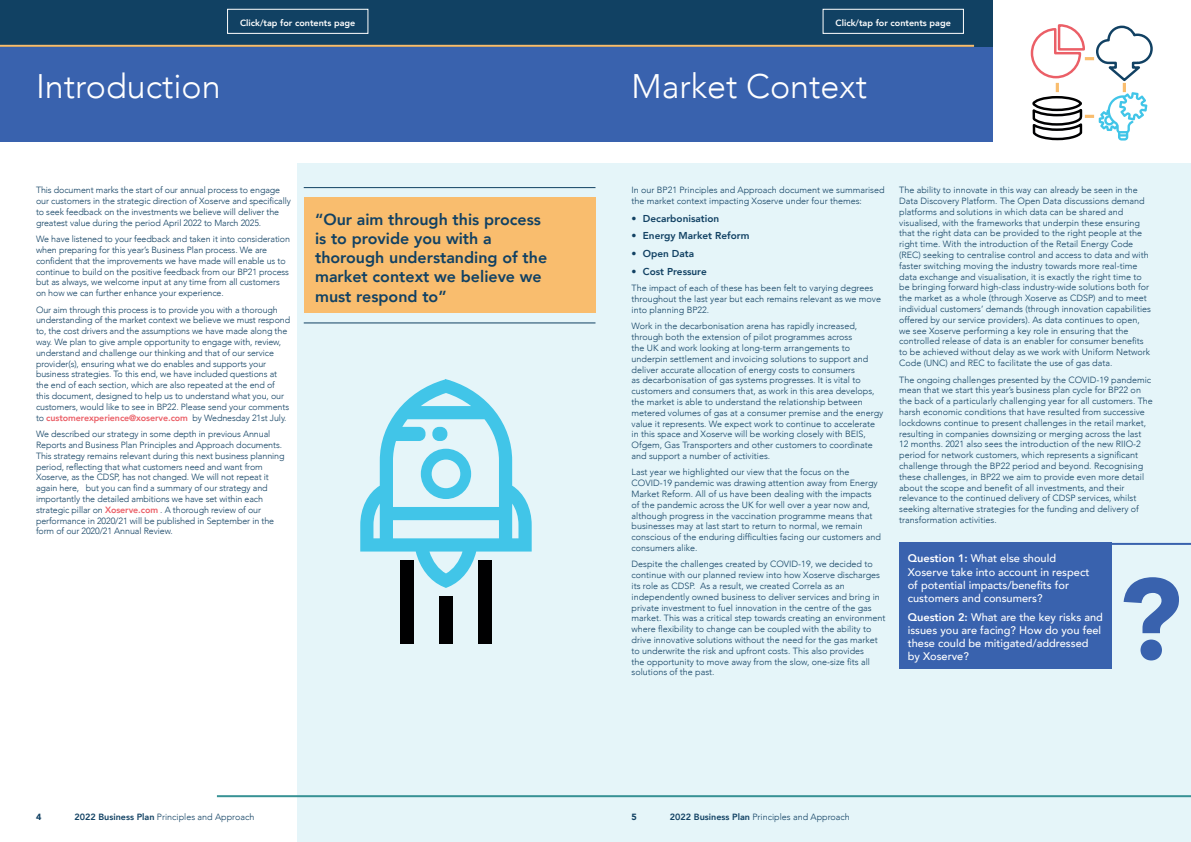
<style>
.page{position:relative;width:1191px;height:842px;background:#fff}
.page>*{position:absolute;margin:0;border:0;box-sizing:border-box;transform-origin:0 0}
.t1{font:300 34px "Avenir";color:#fff}
.t2{font:800 16px/19.2px "Avenir";color:#114163}
.t3{font:500 11px/13.2px "Avenir";color:#fff}
.t4{font:800 10px "Avenir";color:#114163}
.t5{font:300 9px/10.8px "Avenir";color:#114163}
.t6{font:800 9px "Avenir";color:#fff}
.t7{font:900 9px "Avenir";color:#114163}
.s1{font-weight:800;color:#eb5f67}
.s2{font-weight:800}
</style>
<div class="page">
<div style="left:0;top:0;width:992px;height:142px;background:#3962ae"></div>
<div style="left:298px;top:163px;width:893px;height:679px;background:#e5f5f9"></div>
<div style="left:0;top:0;width:992px;height:47px;background:#114163"></div>
<div style="left:899px;top:543px;width:212px;height:126px;background:#3962ae"></div>
<svg style="left:1123px;top:577px;width:56px;height:83px"></svg>
<hr style="left:217px;top:795px;width:974px;height:2px;background:#379295">
<hr style="left:0;top:45px;width:974px;height:2px;background:#f9bd6e">
<svg style="left:360px;top:379px;width:171px;height:209px"></svg>
<div style="left:400px;top:560px;width:13px;height:83px;background:#000001"></div>
<div style="left:478px;top:560px;width:14px;height:83px;background:#000001"></div>
<div style="left:439px;top:596px;width:13px;height:47px;background:#000001"></div>
<svg style="left:1030px;top:24px;width:122px;height:117px"></svg>
<div style="left:304px;top:198px;width:291px;height:115px;background:#f9bd6e"></div>
<hr style="left:304px;top:187px;width:291px;height:1px;background:#114163">
<hr style="left:304px;top:322px;width:291px;height:1px;background:#114163">
<hr style="left:1091px;top:543px;width:100px;height:2px;background:#3962ae">
<div style="left:227px;top:9px;width:141px;height:25px;border:1px solid #fff"></div>
<div style="left:822px;top:9px;width:142px;height:25px;border:1px solid #fff"></div>
<p class="t6" style="left:240px;top:16px;width:117px">Click/tap for contents page</p>
<p class="t6" style="left:835px;top:16px;width:117px">Click/tap for contents page</p>
<h1 class="t1" style="left:36px;top:66px;width:186px">Introduction</h1>
<h1 class="t1" style="left:631px;top:66px;width:237px">Market Context</h1>
<p class="t5" style="left:36px;top:185px;width:256px">This document marks the start of our annual process to engage our customers in the strategic direction of Xoserve and specifically to seek feedback on the investments we believe will deliver the greatest value during the period April 2022 to March 2025.</p>
<p class="t5" style="left:36px;top:234px;width:255px">We have listened to your feedback and taken it into consideration when preparing for this year’s Business Plan process. We are confident that the improvements we have made will enable us to continue to build on the positive feedback from our BP21 process but as always, we welcome input at any time from all customers on how we can further enhance your experience.</p>
<p class="t5" style="left:36px;top:304px;width:256px">Our aim through this process is to provide you with a thorough understanding of the market context we believe we must respond to, the cost drivers and the assumptions we have made along the way. We plan to give ample opportunity to engage with, review, understand and challenge our thinking and that of our service provider(s), ensuring what we do enables and supports your business strategies. To this end, we have included questions at the end of each section, which are also repeated at the end of this document, designed to help us to understand what you, our customers, would like to see in BP22. Please send your comments to <span class="s1">customerexperience@xoserve.com</span> by Wednesday 21st July.</p>
<p class="t5" style="left:36px;top:429px;width:250px">We described our strategy in some depth in previous Annual Reports and Business Plan Principles and Approach documents.<br>This strategy remains relevant during this next business planning period, reflecting that what customers need and want from Xoserve, as the CDSP, has not changed. We will not repeat it again here, but you can find a summary of our strategy and importantly the detailed ambitions we have set within each strategic pillar on <span class="s1">Xoserve.com</span> . A thorough review of our performance in 2020/21 will be published in September in the form of our 2020/21 Annual Review.</p>
<h2 class="t2" style="left:315px;top:210px;width:234px">“Our aim through this process is to provide you with a thorough understanding of the market context we believe we must respond to”</h2>
<p class="t5" style="left:631px;top:185px;width:254px">In our BP21 Principles and Approach document we summarised the market context impacting Xoserve under four themes:</p>
<p class="t4" style="left:631px;top:210px;width:89px">• Decarbonisation</p>
<p class="t4" style="left:631px;top:228px;width:119px">• Energy Market Reform</p>
<p class="t4" style="left:631px;top:246px;width:64px">• Open Data</p>
<p class="t4" style="left:631px;top:263px;width:77px">• Cost Pressure</p>
<p class="t5" style="left:631px;top:283px;width:251px">The impact of each of these has been felt to varying degrees throughout the last year but each remains relevant as we move into planning BP22.</p>
<p class="t5" style="left:631px;top:321px;width:253px">Work in the decarbonisation arena has rapidly increased, through both the extension of pilot programmes across<br>the UK and work looking at long-term arrangements to underpin settlement and invoicing solutions to support and deliver accurate allocation of energy costs to consumers<br>as decarbonisation of gas systems progresses. It is vital to customers and consumers that, as work in this area develops, the market is able to understand the relationship between metered volumes of gas at a consumer premise and the energy value it represents. We expect work to continue to accelerate in this space and Xoserve will be working closely with BEIS, Ofgem, Gas Transporters and other customers to coordinate and support a number of activities.</p>
<p class="t5" style="left:631px;top:467px;width:251px">Last year we highlighted our view that the focus on the COVID-19 pandemic was drawing attention away from Energy Market Reform. All of us have been dealing with the impacts of the pandemic across the UK for well over a year now and, although progress in the vaccination programme means that businesses may at last start to return to normal, we remain conscious of the enduring difficulties facing our customers and consumers alike.</p>
<p class="t5" style="left:631px;top:559px;width:255px">Despite the challenges created by COVID-19, we decided to continue with our planned review into how Xoserve discharges its role as CDSP. As a result, we created Correla as an independently owned business to deliver services and bring in private investment to fuel innovation in the centre of the gas market. This was a critical step towards creating an environment where flexibility to change can be coupled with the ability to drive innovative solutions without the need for the gas market to underwrite the risk and upfront costs. This also provides<br>the opportunity to move away from the slow, one-size fits all solutions of the past.</p>
<p class="t5" style="left:899px;top:185px;width:253px">The ability to innovate in this way can already be seen in the Data Discovery Platform. The Open Data discussions demand platforms and solutions in which data can be shared and visualised, with the frameworks that underpin these ensuring that the right data can be provided to the right people at the right time. With the introduction of the Retail Energy Code (REC) seeking to centralise control and access to data and with faster switching moving the industry towards more real-time data exchange and visualisation, it is exactly the right time to be bringing forward high-class industry-wide solutions both for the market as a whole (through Xoserve as CDSP) and to meet individual customers’ demands (through innovation capabilities offered by our service providers). As data continues to open, we see Xoserve performing a key role in ensuring that the controlled release of data is an enabler for consumer benefits to be achieved without delay as we work with Uniform Network Code (UNC) and REC to facilitate the use of gas data.</p>
<p class="t5" style="left:899px;top:374px;width:255px">The ongoing challenges presented by the COVID-19 pandemic mean that we start this year’s business plan cycle for BP22 on the back of a particularly challenging year for all customers. The harsh economic conditions that have resulted from successive lockdowns continue to present challenges in the retail market, resulting in companies downsizing or merging across the last 12 months. 2021 also sees the introduction of the new RIIO-2 period for network customers, which represents a significant challenge through the BP22 period and beyond. Recognising these challenges, in BP22 we aim to provide even more detail about the scope and benefit of all investments, and their relevance to the continued delivery of CDSP services, whilst seeking alternative strategies for the funding and delivery of transformation activities.</p>
<p class="t3" style="left:907px;top:551px;width:183px"><span class="s2">Question 1:</span> What else should<br>Xoserve take into account in respect of potential impacts/benefits for customers and consumers?</p>
<p class="t3" style="left:907px;top:610px;width:197px"><span class="s2">Question 2:</span> What are the key risks and issues you are facing? How do you feel these could be mitigated/addressed by Xoserve?</p>
<p class="t7" style="left:36px;top:809px;width:7px">4</p>
<p class="t5" style="left:74px;top:812px;width:181px"><span class="s2">2022 Business Plan</span> Principles and Approach</p>
<p class="t7" style="left:631px;top:809px;width:7px">5</p>
<p class="t5" style="left:670px;top:812px;width:181px"><span class="s2">2022 Business Plan</span> Principles and Approach</p>
</div>
